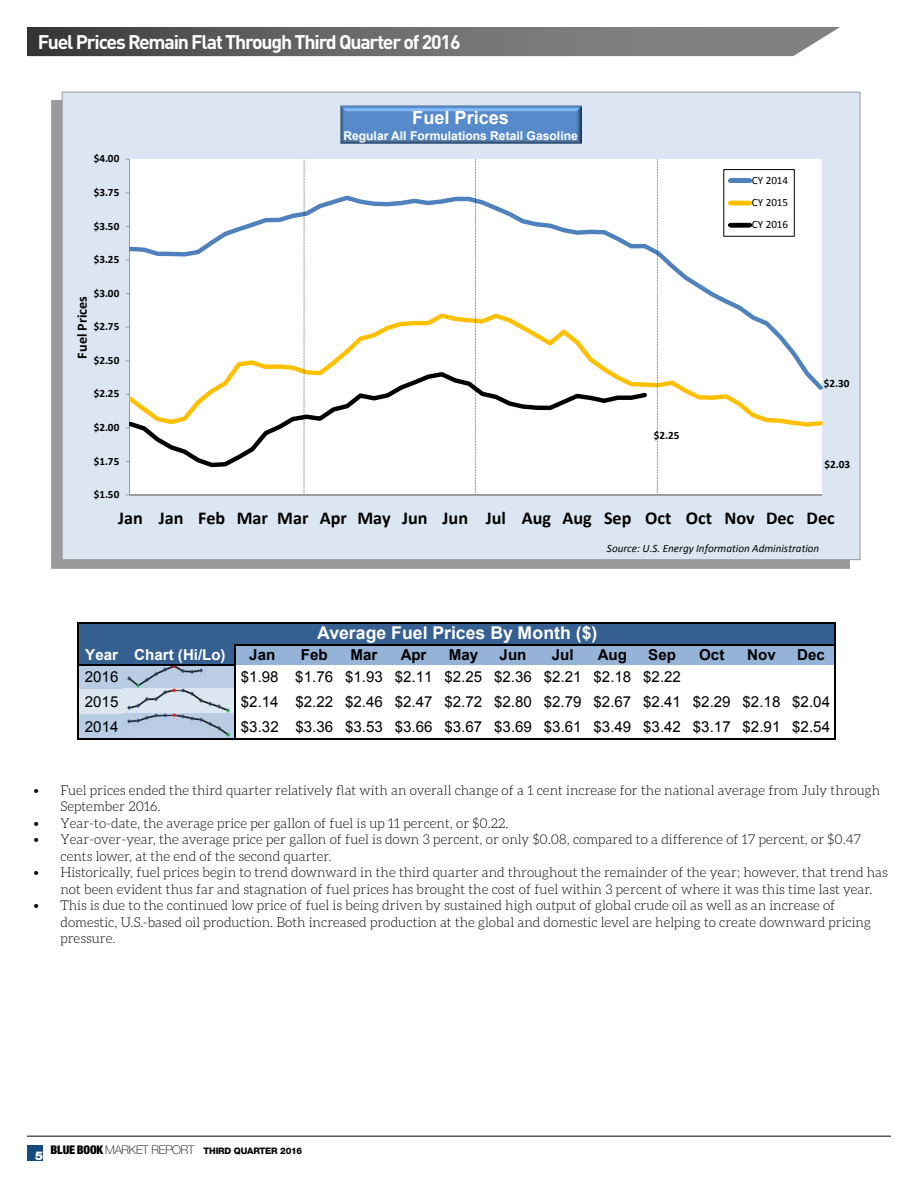
<style>
.page{position:relative;width:918px;height:1188px;background:#fff}
.page>*{position:absolute;margin:0;border:0;box-sizing:border-box;transform-origin:0 0}
.t1{font:700 19.5px "DINOT";letter-spacing:-.06em;color:#fff}
.t2{font:700 18.15px "Calibri";color:#000}
.t3{font:700 18.15px "Arial";color:#fff}
.t4{font:700 17.7px "Arial";color:#fff}
.t5{font:15.15px "Arial";letter-spacing:.005em;color:#000}
.t6{font:700 15.15px "Arial";letter-spacing:.005em;color:#000}
.t7{font:700 15.15px "Arial";letter-spacing:.005em;color:#fff}
.t8{font:700 14.1px "Calibri";color:#000}
.t9{font:300 13.5px/16.5px "Aleo";color:#000}
.t10{font:700 12.15px "Arial";color:#fff}
.t11{font:900 12px "Helvetica Neue LT Std";color:#fff}
.t12{font:700 11.1px "Calibri";letter-spacing:.005em;color:#000}
.t13{font:italic 11.1px "Calibri";color:#000}
.t14{font:11.1px/22.2px "Calibri";color:#000;text-align:justify}
.t15{font:800 9px "Helvetica Neue LT Std";letter-spacing:-.02em;color:#000}
.s1{font-weight:900;font-stretch:condensed;font-size:12px}
.s2{font-weight:100;font-size:12px}
</style>
<div class="page">
<hr style="left:27px;top:1136px;width:864px;height:1px;background:#000">
<div style="left:27px;top:1145px;width:16px;height:16px;background:#174a7c"></div>
<svg style="left:27px;top:27px;width:813px;height:29px;background:#6e6d6d"></svg>
<div style="left:51px;top:100px;width:799px;height:469px;background:#9a9a9a"></div>
<div style="left:62px;top:92px;width:798px;height:468px;background:#dce6f2"></div>
<div style="left:130px;top:159px;width:692px;height:336px;background:#fff"></div>
<hr style="left:129px;top:159px;width:1px;height:336px;background:#989a9d">
<hr style="left:129px;top:495px;width:693px;height:1px;background:#989a9d">
<svg style="left:129px;top:192px;width:623px;height:119px"></svg>
<svg style="left:232px;top:311px;width:590px;height:118px"></svg>
<svg style="left:129px;top:370px;width:521px;height:99px"></svg>
<img style="left:340px;top:106px;width:241px;height:38px">
<div style="left:723px;top:169px;width:72px;height:68px;border:1px solid #000"></div>
<hr style="left:731px;top:179px;width:19px;height:4px;background:#4f81bd">
<hr style="left:731px;top:201px;width:19px;height:4px;background:#ffc000">
<hr style="left:731px;top:223px;width:19px;height:4px;background:#000">
<svg style="left:304px;top:160px;width:1px;height:334px"></svg>
<svg style="left:475px;top:159px;width:1px;height:334px"></svg>
<svg style="left:657px;top:159px;width:1px;height:334px"></svg>
<div style="left:79px;top:623px;width:757px;height:22px;background:#366092"></div>
<div style="left:79px;top:645px;width:156px;height:20px;background:#366092"></div>
<div style="left:234px;top:645px;width:602px;height:20px;background:#95b3d7"></div>
<div style="left:79px;top:665px;width:156px;height:24px;background:#b8cce4"></div>
<img style="left:123px;top:665px;width:111px;height:24px">
<div style="left:79px;top:689px;width:156px;height:25px;background:#dce6f1"></div>
<div style="left:79px;top:714px;width:156px;height:25px;background:#b8cce4"></div>
<hr style="left:78px;top:622px;width:1px;height:117px;background:#000">
<hr style="left:835px;top:623px;width:1px;height:116px;background:#000">
<hr style="left:234px;top:644px;width:1px;height:95px;background:#000">
<hr style="left:79px;top:622px;width:757px;height:1px;background:#000">
<hr style="left:235px;top:644px;width:601px;height:2px;background:#000">
<hr style="left:79px;top:664px;width:156px;height:1px;background:#000">
<hr style="left:79px;top:738px;width:757px;height:1px;background:#000">
<h1 class="t1" style="left:38px;top:29px;width:424px">Fuel Prices Remain Flat Through Third Quarter of 2016</h1>
<p class="t12" style="left:94px;top:152px;width:27px">$4.00</p>
<p class="t12" style="left:94px;top:185px;width:27px">$3.75</p>
<p class="t12" style="left:94px;top:219px;width:27px">$3.50</p>
<p class="t12" style="left:94px;top:252px;width:27px">$3.25</p>
<p class="t12" style="left:94px;top:286px;width:27px">$3.00</p>
<p class="t8" style="left:73px;top:359px;width:64px;rotate:-90deg">Fuel Prices</p>
<p class="t12" style="left:94px;top:320px;width:27px">$2.75</p>
<p class="t12" style="left:94px;top:353px;width:27px">$2.50</p>
<p class="t12" style="left:94px;top:387px;width:27px">$2.25</p>
<p class="t12" style="left:94px;top:420px;width:27px">$2.00</p>
<p class="t12" style="left:94px;top:454px;width:27px">$1.75</p>
<p class="t12" style="left:94px;top:487px;width:27px">$1.50</p>
<h2 class="t3" style="left:412px;top:106px;width:98px">Fuel Prices</h2>
<p class="t10" style="left:343px;top:127px;width:236px">Regular All Formulations Retail Gasoline</p>
<p class="t12" style="left:654px;top:429px;width:27px">$2.25</p>
<p class="t14" style="left:752px;top:169px;width:38px">CY 2014<br>CY 2015<br>CY 2016</p>
<p class="t12" style="left:824px;top:376px;width:27px">$2.30</p>
<p class="t12" style="left:824px;top:457px;width:27px">$2.03</p>
<h2 class="t2" style="left:118px;top:506px;width:718px">Jan Jan Feb Mar Mar Apr May Jun Jun Jul Aug Aug Sep Oct Oct Nov Dec Dec</h2>
<p class="t13" style="left:607px;top:541px;width:214px">Source: U.S. Energy Information Administration</p>
<h3 class="t4" style="left:317px;top:621px;width:282px">Average Fuel Prices By Month ($)</h3>
<p class="t7" style="left:85px;top:645px;width:142px">Year Chart (Hi/Lo)</p>
<p class="t6" style="left:249px;top:645px;width:28px">Jan</p>
<p class="t6" style="left:301px;top:645px;width:28px">Feb</p>
<p class="t6" style="left:350px;top:645px;width:29px">Mar</p>
<p class="t6" style="left:401px;top:645px;width:27px">Apr</p>
<p class="t6" style="left:449px;top:645px;width:31px">May</p>
<p class="t6" style="left:500px;top:645px;width:28px">Jun</p>
<p class="t6" style="left:552px;top:645px;width:23px">Jul</p>
<p class="t6" style="left:598px;top:645px;width:31px">Aug</p>
<p class="t6" style="left:648px;top:645px;width:29px">Sep</p>
<p class="t6" style="left:699px;top:645px;width:27px">Oct</p>
<p class="t6" style="left:747px;top:645px;width:30px">Nov</p>
<p class="t6" style="left:797px;top:645px;width:29px">Dec</p>
<p class="t5" style="left:85px;top:667px;width:35px">2016</p>
<p class="t5" style="left:241px;top:667px;width:442px">$1.98 $1.76 $1.93 $2.11 $2.25 $2.36 $2.21 $2.18 $2.22</p>
<p class="t5" style="left:85px;top:692px;width:35px">2015</p>
<p class="t5" style="left:241px;top:692px;width:591px">$2.14 $2.22 $2.46 $2.47 $2.72 $2.80 $2.79 $2.67 $2.41 $2.29 $2.18 $2.04</p>
<p class="t5" style="left:85px;top:716px;width:35px">2014</p>
<p class="t5" style="left:241px;top:716px;width:591px">$3.32 $3.36 $3.53 $3.66 $3.67 $3.69 $3.61 $3.49 $3.42 $3.17 $2.91 $2.54</p>
<p class="t9" style="left:60px;top:782px;width:821px;text-indent:-27px">• Fuel prices ended the third quarter relatively flat with an overall change of a 1 cent increase for the national average from July through<br>September 2016.</p>
<p class="t9" style="left:33px;top:815px;width:477px">• Year-to-date, the average price per gallon of fuel is up 11 percent, or $0.22.</p>
<p class="t9" style="left:60px;top:831px;width:802px;text-indent:-27px">• Year-over-year, the average price per gallon of fuel is down 3 percent, or only $0.08, compared to a difference of 17 percent, or $0.47 cents lower, at the end of the second quarter.</p>
<p class="t9" style="left:60px;top:864px;width:829px;text-indent:-27px">• Historically, fuel prices begin to trend downward in the third quarter and throughout the remainder of the year; however, that trend has not been evident thus far and stagnation of fuel prices has brought the cost of fuel within 3 percent of where it was this time last year.</p>
<p class="t9" style="left:60px;top:897px;width:812px;text-indent:-27px">• This is due to the continued low price of fuel is being driven by sustained high output of global crude oil as well as an increase of domestic, U.S.-based oil production. Both increased production at the global and domestic level are helping to create downward pricing pressure.</p>
<p class="t11" style="left:35px;top:1148px;width:10px">5</p>
<p class="t15" style="left:51px;top:1145px;width:253px"><span class="s1">BLUE BOOK</span> <span class="s2">MARKET REPORT</span> THIRD QUARTER 2016</p>
</div>
